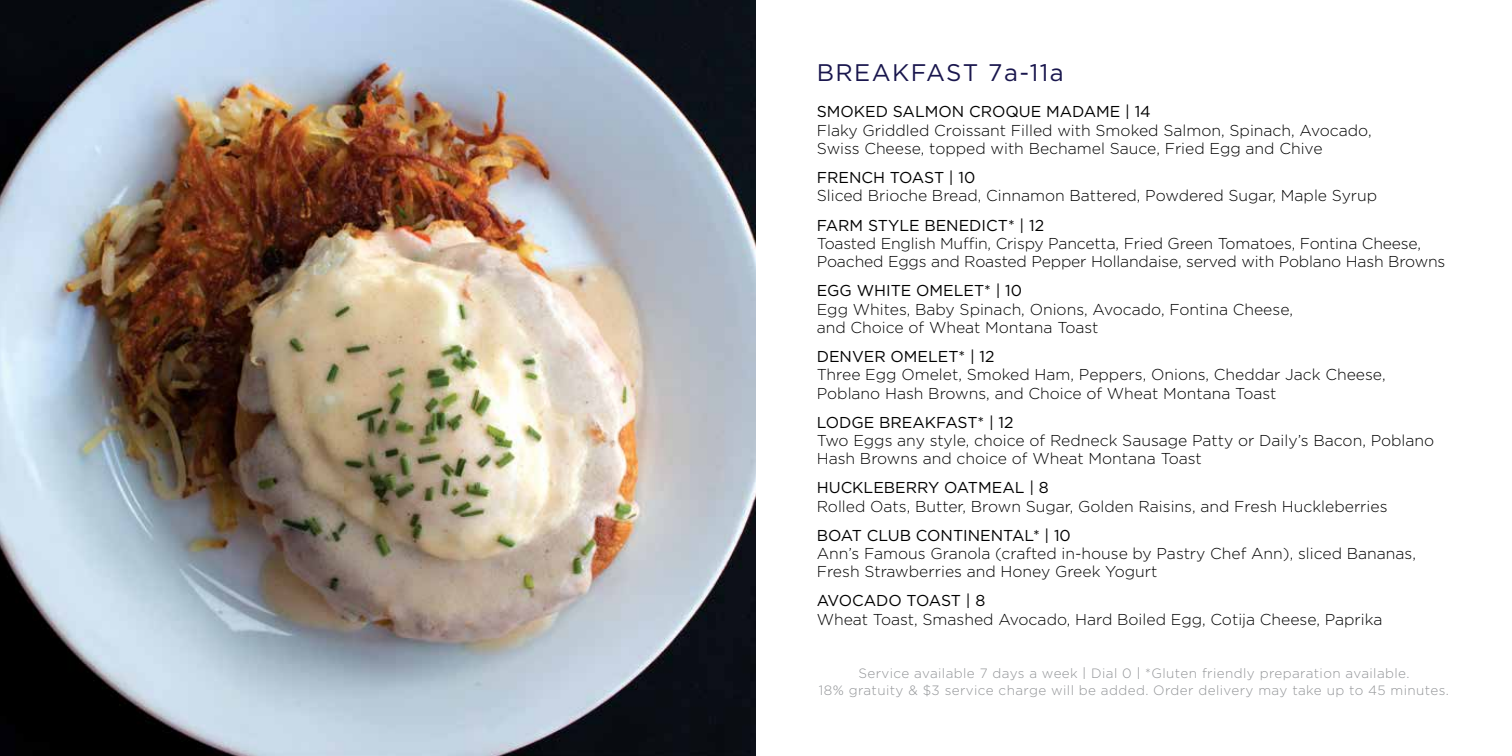
<style>
.page{position:relative;width:1512px;height:756px;background:#fff}
.page>*{position:absolute;margin:0;border:0;box-sizing:border-box;transform-origin:0 0}
.t1{font:24px "Gotham";letter-spacing:.06em;color:#19164d}
.t2{font:300 15.75px/18.3px "Gotham";color:#000}
.t3{font:15.75px "Gotham";color:#000}
.t4{font:300 13.5px/16.5px "Gotham";letter-spacing:.03em;color:#939598;text-align:center}
.s1{font-size:16.8px}
</style>
<div class="page">
<img style="left:0;top:0;width:756px;height:756px">
<h1 class="t1" style="left:817px;top:59px;width:249px">BREAKFAST 7a-11a</h1>
<p class="t3" style="left:817px;top:103px;width:336px">SMOKED SALMON CROQUE MADAME | 14</p>
<p class="t2" style="left:817px;top:121px;width:556px">Flaky Griddled Croissant Filled with Smoked Salmon, Spinach, Avocado,<br>Swiss Cheese, topped with Bechamel Sauce, Fried Egg and Chive</p>
<p class="t3" style="left:817px;top:169px;width:160px">FRENCH TOAST | 10</p>
<p class="t2" style="left:817px;top:186px;width:562px">Sliced Brioche Bread, Cinnamon Battered, Powdered Sugar, Maple Syrup</p>
<p class="t3" style="left:817px;top:216px;width:229px">FARM STYLE BENEDICT* | 12</p>
<p class="t2" style="left:817px;top:234px;width:630px">Toasted English Muffin, Crispy Pancetta, Fried Green Tomatoes, Fontina Cheese,<br>Poached Eggs and Roasted Pepper Hollandaise, served with Poblano Hash Browns</p>
<p class="t3" style="left:817px;top:282px;width:207px">EGG WHITE OMELET* | 10</p>
<p class="t2" style="left:817px;top:300px;width:478px">Egg Whites, Baby Spinach, Onions, Avocado, Fontina Cheese, and Choice of Wheat Montana Toast</p>
<p class="t3" style="left:817px;top:348px;width:179px">DENVER OMELET* | 12</p>
<p class="t2" style="left:817px;top:365px;width:570px">Three Egg Omelet, Smoked Ham, Peppers, Onions, Cheddar Jack Cheese,<br>Poblano Hash Browns, and Choice of Wheat Montana Toast</p>
<p class="t3" style="left:817px;top:413px;width:198px">LODGE BREAKFAST* | 12</p>
<p class="t2" style="left:817px;top:431px;width:619px">Two Eggs any style, choice of Redneck Sausage Patty or Daily’s Bacon, Poblano<br>Hash Browns and choice of Wheat Montana Toast</p>
<p class="t3" style="left:817px;top:479px;width:234px">HUCKLEBERRY OATMEAL | 8</p>
<p class="t2" style="left:817px;top:497px;width:572px">Rolled Oats, Butter, Brown Sugar, Golden Raisins, and Fresh Huckleberries</p>
<p class="t3" style="left:817px;top:526px;width:256px">BOAT CLUB CONTINENTAL* | 10</p>
<p class="t2" style="left:817px;top:544px;width:601px">Ann’s Famous Granola (crafted in-house by Pastry Chef Ann), sliced Bananas,<br>Fresh Strawberries and Honey Greek Yogurt</p>
<p class="t3" style="left:817px;top:592px;width:170px">AVOCADO TOAST | 8</p>
<p class="t2" style="left:817px;top:610px;width:567px">Wheat Toast, Smashed Avocado, Hard Boiled Egg, Cotija Cheese, Paprika</p>
<p class="t4" style="left:819px;top:665px;width:632px">Service available 7 days a week <span class="s1">I</span> Dial 0 <span class="s1">I</span> *Gluten friendly preparation available.<br>18% gratuity &amp; $3 service charge will be added. Order delivery may take up to 45 minutes.</p>
</div>
